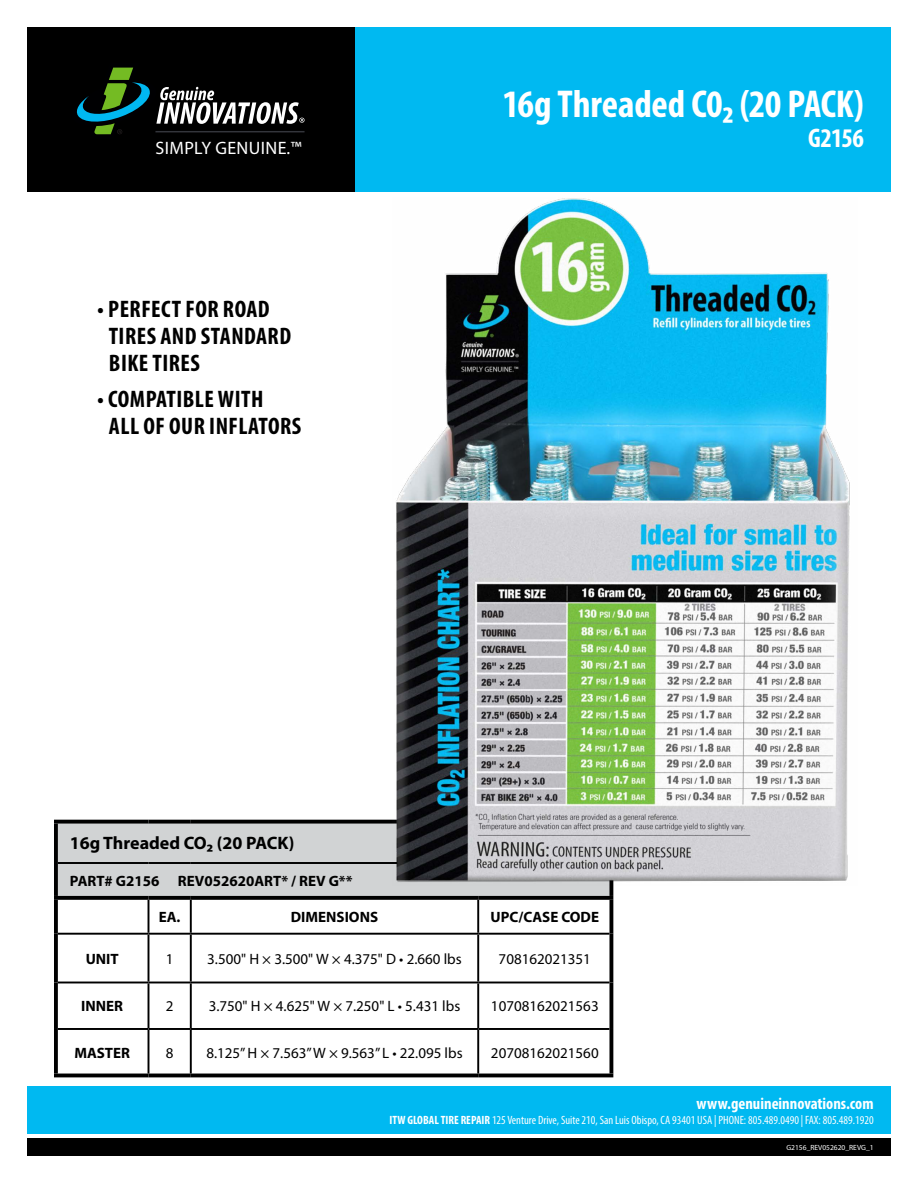
<style>
.page{position:relative;width:918px;height:1188px;background:#fff}
.page>*{position:absolute;margin:0;border:0;box-sizing:border-box;transform-origin:0 0}
.t1{font:700 condensed 39px "Myriad Pro";letter-spacing:-.005em;color:#fff}
.t2{font:700 condensed 27px "Myriad Pro";letter-spacing:-.025em;color:#fff}
.t3{font:700 condensed 24px/27px "Myriad Pro";letter-spacing:.02em;color:#000}
.t4{font:700 18px "Myriad Pro";color:#000}
.t5{font:18px "Myriad Pro";letter-spacing:.02em;color:#fff}
.t6{font:700 condensed 16.5px "Myriad Pro";color:#fff}
.t7{font:15px "Myriad Pro";color:#000}
.t8{font:700 15px "Myriad Pro";color:#000}
.t9{font:condensed 12px "Myriad Pro";color:#fff}
.t10{font:7.5px "Myriad Pro";color:#fff}
.s1{font-weight:700}
</style>
<div class="page">
<div style="left:27px;top:1086px;width:864px;height:48px;background:#00b9f1"></div>
<div style="left:27px;top:27px;width:864px;height:164px;background:#000"></div>
<div style="left:27px;top:1138px;width:864px;height:18px;background:#000"></div>
<svg style="left:76px;top:67px;width:229px;height:68px"></svg>
<hr style="left:155px;top:131px;width:150px;height:1px;background:#33353b">
<div style="left:356px;top:27px;width:535px;height:164px;background:#00b9f1"></div>
<div style="left:58px;top:824px;width:551px;height:72px;background:#d1d3d4"></div>
<svg style="left:54px;top:900px;width:4px;height:34px"></svg>
<svg style="left:609px;top:900px;width:4px;height:34px"></svg>
<hr style="left:148px;top:900px;width:1px;height:33px;background:#000">
<hr style="left:190px;top:900px;width:2px;height:33px;background:#000">
<hr style="left:477px;top:900px;width:2px;height:33px;background:#000">
<svg style="left:54px;top:863px;width:4px;height:33px"></svg>
<svg style="left:609px;top:885px;width:4px;height:11px"></svg>
<svg style="left:54px;top:896px;width:94px;height:4px"></svg>
<svg style="left:148px;top:896px;width:43px;height:4px"></svg>
<svg style="left:191px;top:896px;width:287px;height:4px"></svg>
<svg style="left:478px;top:896px;width:135px;height:4px"></svg>
<svg style="left:54px;top:820px;width:94px;height:4px"></svg>
<svg style="left:54px;top:824px;width:4px;height:39px"></svg>
<svg style="left:148px;top:820px;width:43px;height:4px"></svg>
<svg style="left:191px;top:820px;width:202px;height:4px"></svg>
<hr style="left:58px;top:862px;width:91px;height:2px;background:#000">
<hr style="left:148px;top:862px;width:43px;height:2px;background:#000">
<hr style="left:191px;top:862px;width:287px;height:2px;background:#000">
<hr style="left:58px;top:933px;width:91px;height:2px;background:#000">
<hr style="left:148px;top:933px;width:43px;height:2px;background:#000">
<hr style="left:148px;top:935px;width:1px;height:47px;background:#000">
<hr style="left:191px;top:933px;width:287px;height:2px;background:#000">
<hr style="left:190px;top:935px;width:2px;height:47px;background:#000">
<hr style="left:478px;top:933px;width:131px;height:2px;background:#000">
<hr style="left:477px;top:935px;width:2px;height:47px;background:#000">
<svg style="left:54px;top:934px;width:4px;height:49px"></svg>
<svg style="left:609px;top:934px;width:4px;height:49px"></svg>
<hr style="left:58px;top:982px;width:91px;height:1px;background:#000">
<hr style="left:148px;top:982px;width:43px;height:1px;background:#000">
<hr style="left:148px;top:983px;width:1px;height:45px;background:#000">
<hr style="left:191px;top:982px;width:287px;height:1px;background:#000">
<hr style="left:190px;top:983px;width:2px;height:45px;background:#000">
<hr style="left:478px;top:982px;width:131px;height:1px;background:#000">
<hr style="left:477px;top:983px;width:2px;height:45px;background:#000">
<hr style="left:58px;top:1028px;width:91px;height:2px;background:#000">
<hr style="left:148px;top:1028px;width:43px;height:2px;background:#000">
<hr style="left:148px;top:1030px;width:1px;height:44px;background:#000">
<hr style="left:191px;top:1028px;width:287px;height:2px;background:#000">
<hr style="left:190px;top:1030px;width:2px;height:44px;background:#000">
<hr style="left:478px;top:1028px;width:131px;height:2px;background:#000">
<hr style="left:477px;top:1030px;width:2px;height:44px;background:#000">
<svg style="left:54px;top:983px;width:4px;height:46px"></svg>
<svg style="left:609px;top:983px;width:4px;height:46px"></svg>
<svg style="left:54px;top:1029px;width:4px;height:45px"></svg>
<svg style="left:609px;top:1029px;width:4px;height:45px"></svg>
<hr style="left:54px;top:1074px;width:94px;height:3px;background:#000">
<hr style="left:148px;top:1074px;width:43px;height:3px;background:#000">
<hr style="left:191px;top:1074px;width:287px;height:3px;background:#000">
<hr style="left:478px;top:1074px;width:135px;height:3px;background:#000">
<img style="left:393px;top:198px;width:457px;height:687px">
<p class="t5" style="left:156px;top:137px;width:147px">SIMPLY GENUINE.™</p>
<h3 class="t3" style="left:109px;top:295px;width:184px;text-indent:-11px">• PERFECT FOR ROAD<br>TIRES AND STANDARD<br>BIKE TIRES</h3>
<h3 class="t3" style="left:109px;top:385px;width:194px;text-indent:-12px">• COMPATIBLE WITH<br>ALL OF OUR INFLATORS</h3>
<h1 class="t1" style="left:503px;top:80px;width:363px">16g Threaded C0₂ (20 PACK)</h1>
<h2 class="t2" style="left:808px;top:121px;width:57px">G2156</h2>
<p class="t4" style="left:70px;top:831px;width:226px">16g Threaded CO₂ (20 PACK)</p>
<p class="t8" style="left:70px;top:871px;width:284px">PART# G2156 REV052620ART* / REV G**</p>
<p class="t8" style="left:159px;top:907px;width:23px">EA.</p>
<p class="t8" style="left:291px;top:907px;width:89px">DIMENSIONS</p>
<p class="t8" style="left:491px;top:907px;width:110px">UPC/CASE CODE</p>
<p class="t8" style="left:86px;top:949px;width:35px">UNIT</p>
<p class="t7" style="left:166px;top:949px;width:9px">1</p>
<p class="t7" style="left:207px;top:949px;width:256px">3.500" H × 3.500" W × 4.375" D • 2.660 lbs</p>
<p class="t7" style="left:499px;top:949px;width:94px">708162021351</p>
<p class="t8" style="left:81px;top:997px;width:43px">INNER</p>
<p class="t7" style="left:166px;top:997px;width:9px">2</p>
<p class="t7" style="left:209px;top:997px;width:253px">3.750" H × 4.625" W × 7.250" L • 5.431 lbs</p>
<p class="t7" style="left:491px;top:997px;width:109px">10708162021563</p>
<p class="t8" style="left:74px;top:1043px;width:57px">MASTER</p>
<p class="t7" style="left:166px;top:1044px;width:9px">8</p>
<p class="t7" style="left:206px;top:1044px;width:258px">8.125” H × 7.563” W × 9.563” L • 22.095 lbs</p>
<p class="t7" style="left:491px;top:1044px;width:109px">20708162021560</p>
<p class="t6" style="left:697px;top:1093px;width:179px">www.genuineinnovations.com</p>
<p class="t10" style="left:786px;top:1143px;width:89px">G2156_REV052620_REVG_1</p>
<p class="t9" style="left:389px;top:1112px;width:486px"><span class="s1">ITW GLOBAL TIRE REPAIR</span> 125 Venture Drive, Suite 210, San Luis Obispo, CA 93401 USA | PHONE: 805.489.0490 | FAX: 805.489.1920</p>
</div>
